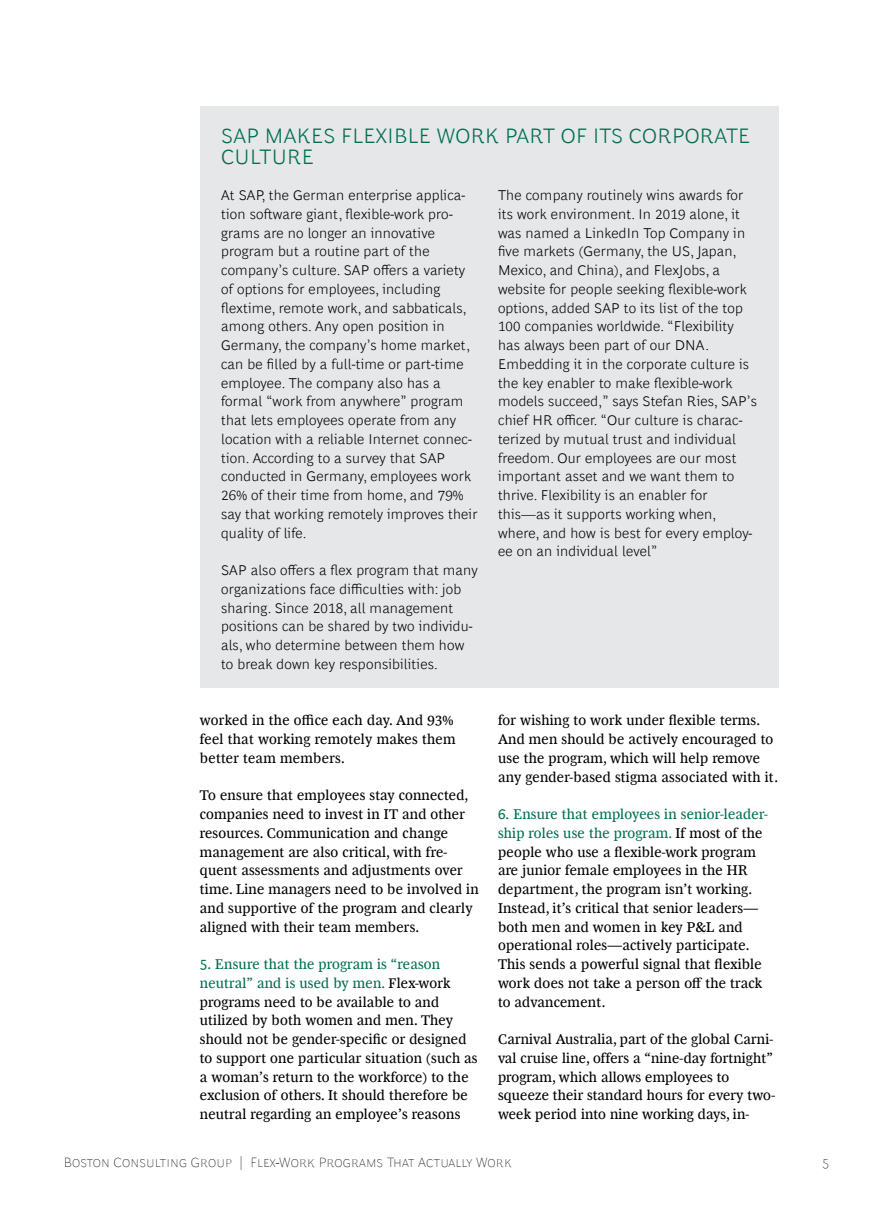
<style>
.page{position:relative;width:893px;height:1212px;background:#fff}
.page>*{position:absolute;margin:0;border:0;box-sizing:border-box;transform-origin:0 0}
.t1{font:300 21px/21px "Henderson BCG Sans";letter-spacing:.015em;color:#006f51}
.t2{font:300 14.25px/18.8px "Henderson BCG Sans";letter-spacing:.015em;color:#000}
.t3{font:14.25px/18.8px "Henderson BCG Serif";letter-spacing:.015em;color:#000}
.t4{font:100 13.5px "Henderson BCG Sans";letter-spacing:.01em;color:#000}
.s1{font-family:"Henderson BCG Sans";color:#006f51}
.s2{color:#006f51}
</style>
<div class="page">
<div style="left:200px;top:106px;width:578px;height:582px;background:#e6e7e8"></div>
<h1 class="t1" style="left:221px;top:124px;width:531px">SAP MAKES FLEXIBLE WORK PART OF ITS CORPORATE<br>CULTURE</h1>
<p class="t2" style="left:221px;top:185px;width:258px">At SAP, the German enterprise applica&shy;tion software giant, flexible-work pro&shy;grams are no longer an innovative program but a routine part of the company’s culture. SAP offers a variety of options for employees, including flextime, remote work, and sabbaticals, among others. Any open position in Germany, the company’s home market, can be filled by a full-time or part-time employee. The company also has a formal “work from anywhere” program that lets employees operate from any location with a reliable Internet connec&shy;tion. According to a survey that SAP conducted in Germany, employees work 26% of their time from home, and 79% say that working remotely improves their quality of life.</p>
<p class="t2" style="left:221px;top:560px;width:258px">SAP also offers a flex program that many organizations face difficulties with: job sharing. Since 2018, all management positions can be shared by two individu&shy;als, who determine between them how to break down key responsibilities.</p>
<p class="t3" style="left:200px;top:710px;width:257px">worked in the office each day. And 93% feel that working remotely makes them better team members.</p>
<p class="t3" style="left:200px;top:785px;width:280px">To ensure that employees stay connected, companies need to invest in IT and other resources. Communication and change management are also critical, with fre&shy;quent assessments and adjustments over time. Line managers need to be involved in and supportive of the program and clearly aligned with their team members.</p>
<p class="t3" style="left:200px;top:954px;width:279px"><span class="s1">5.</span> <span class="s2">Ensure that the program is “reason neutral” and is used by men.</span> Flex-work programs need to be available to and utilized by both women and men. They should not be gender-specific or designed to support one particular situation (such as a woman’s return to the workforce) to the exclusion of others. It should therefore be neutral regarding an employee’s reasons</p>
<p class="t2" style="left:498px;top:185px;width:260px">The company routinely wins awards for its work environment. In 2019 alone, it was named a LinkedIn Top Company in five markets (Germany, the US, Japan, Mexico, and China), and FlexJobs, a website for people seeking flexible-work options, added SAP to its list of the top 100 companies worldwide. “Flexibility has always been part of our DNA.<br>Embedding it in the corporate culture is the key enabler to make flexible-work models succeed,” says Stefan Ries, SAP’s chief HR officer. “Our culture is charac&shy;terized by mutual trust and individual freedom. Our employees are our most important asset and we want them to thrive. Flexibility is an enabler for this—as it supports working when, where, and how is best for every employ&shy;ee on an individual level”</p>
<p class="t3" style="left:498px;top:710px;width:282px">for wishing to work under flexible terms.<br>And men should be actively encouraged to use the program, which will help remove any gender-based stigma associated with it.</p>
<p class="t3" style="left:498px;top:804px;width:271px"><span class="s1">6.</span> <span class="s2">Ensure that employees in senior-leader&shy;ship roles use the program.</span> If most of the people who use a flexible-work program are junior female employees in the HR department, the program isn’t working.<br>Instead, it’s critical that senior leaders— both men and women in key P&amp;L and operational roles—actively participate.<br>This sends a powerful signal that flexible work does not take a person off the track to advancement.</p>
<p class="t3" style="left:498px;top:1029px;width:279px">Carnival Australia, part of the global Carni&shy;val cruise line, offers a “nine-day fortnight” program, which allows employees to squeeze their standard hours for every two&shy;week period into nine working days, in-</p>
<p class="t4" style="left:64px;top:1152px;width:449px">Boston Consulting Group | Flex-Work Programs That Actually Work</p>
<p class="t4" style="left:822px;top:1152px;width:9px">5</p>
</div>
